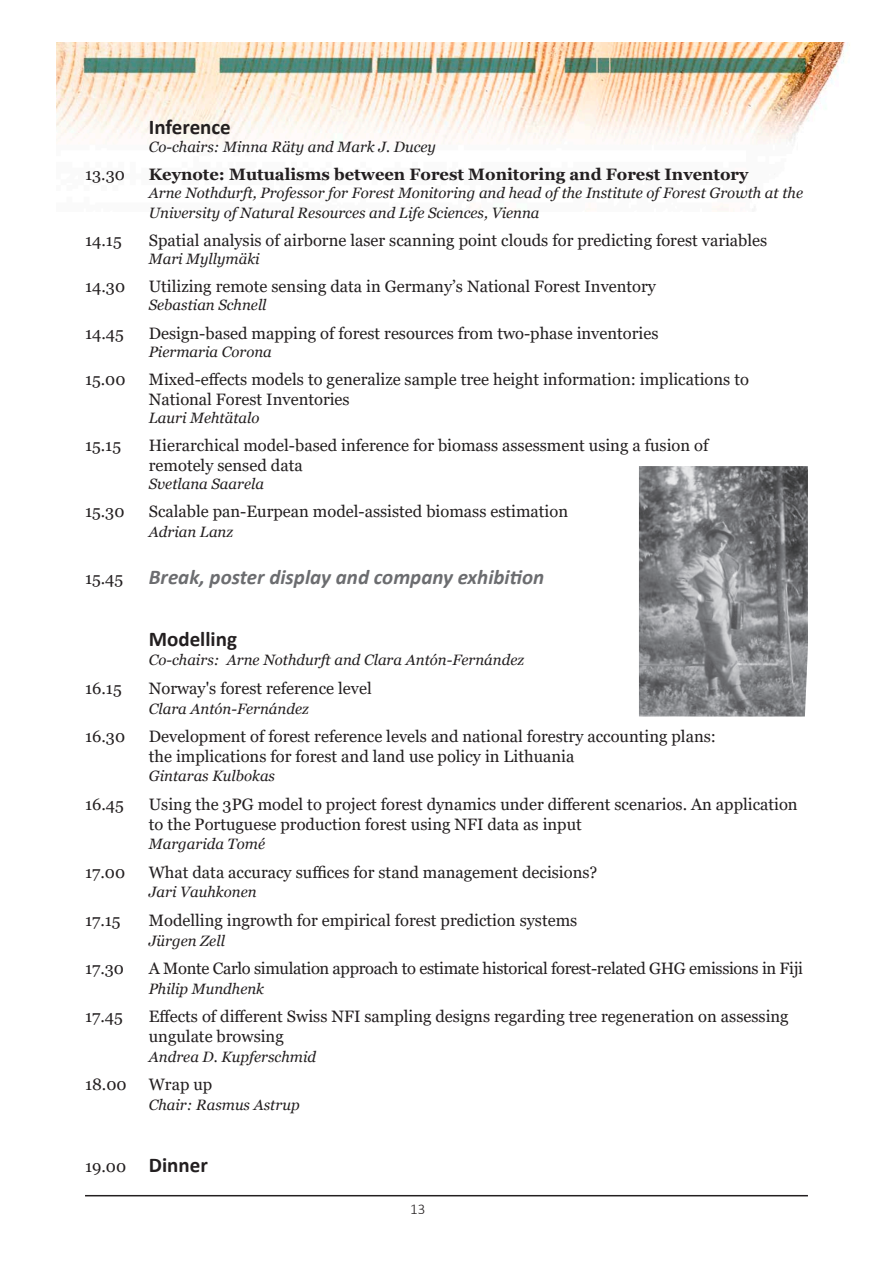
<style>
.page{position:relative;width:893px;height:1263px;background:#fff}
.page>*{position:absolute;margin:0;border:0;box-sizing:border-box;transform-origin:0 0}
.t1{font:italic 700 21px "Calibri";color:#6c6d70}
.t2{font:700 21px "Calibri";color:#231f20}
.t3{font:16.5px/19.8px "Georgia";color:#231f20}
.t4{font:16.5px "Georgia";letter-spacing:-.02em;color:#231f20}
.t5{font:700 16.5px "Georgia";color:#231f20}
.t6{font:italic 15px/19.8px "Georgia";color:#231f20}
.t7{font:300 15px "Calibri";color:#231f20}
.s1{font-family:"Georgia";font-weight:400;font-style:normal;font-size:16.5px;color:#231f20}
.s2{font-family:"Georgia";font-weight:400;font-size:16.5px}
</style>
<div class="page">
<hr style="left:85px;top:1195px;width:723px;height:1px;background:#231f20">
<img style="left:57px;top:43px;width:793px;height:102px">
<img style="left:639px;top:466px;width:169px;height:250px">
<p class="t2" style="left:149px;top:112px;width:84px">Inference</p>
<p class="t6" style="left:149px;top:137px;width:289px">Co-chairs: Minna Räty and Mark J. Ducey</p>
<p class="t3" style="left:85px;top:165px;width:41px">13.30</p>
<p class="t5" style="left:149px;top:164px;width:601px">Keynote: Mutualisms between Forest Monitoring and Forest Inventory</p>
<p class="t6" style="left:149px;top:183px;width:656px">Arne Nothdurft, Professor for Forest Monitoring and head of the Institute of Forest Growth at the<br>University of Natural Resources and Life Sciences, Vienna</p>
<p class="t3" style="left:85px;top:231px;width:38px">14.15</p>
<p class="t3" style="left:149px;top:231px;width:620px">Spatial analysis of airborne laser scanning point clouds for predicting forest variables</p>
<p class="t6" style="left:149px;top:249px;width:112px">Mari Myllymäki</p>
<p class="t3" style="left:85px;top:277px;width:42px">14.30</p>
<p class="t3" style="left:149px;top:277px;width:509px">Utilizing remote sensing data in Germany’s National Forest Inventory</p>
<p class="t6" style="left:149px;top:296px;width:119px">Sebastian Schnell</p>
<p class="t3" style="left:85px;top:324px;width:40px">14.45</p>
<p class="t3" style="left:149px;top:324px;width:511px">Design-based mapping of forest resources from two-phase inventories</p>
<p class="t6" style="left:149px;top:342px;width:125px">Piermaria Corona</p>
<p class="t3" style="left:85px;top:370px;width:42px">15.00</p>
<p class="t3" style="left:149px;top:370px;width:602px">Mixed-effects models to generalize sample tree height information: implications to<br>National Forest Inventories</p>
<p class="t6" style="left:149px;top:408px;width:112px">Lauri Mehtätalo</p>
<p class="t3" style="left:85px;top:436px;width:38px">15.15</p>
<p class="t3" style="left:149px;top:436px;width:561px">Hierarchical model-based inference for biomass assessment using a fusion of remotely sensed data</p>
<p class="t6" style="left:149px;top:474px;width:117px">Svetlana Saarela</p>
<p class="t3" style="left:85px;top:502px;width:41px">15.30</p>
<p class="t3" style="left:149px;top:502px;width:421px">Scalable pan-Eurpean model-assisted biomass estimation</p>
<p class="t6" style="left:149px;top:522px;width:86px">Adrian Lanz</p>
<p class="t1" style="left:85px;top:562px;width:461px"><span class="s1">15.45</span> Break, poster display and company exhibition</p>
<p class="t2" style="left:149px;top:624px;width:90px">Modelling</p>
<p class="t6" style="left:149px;top:650px;width:377px">Co-chairs: Arne Nothdurft and Clara Antón-Fernández</p>
<p class="t3" style="left:85px;top:678px;width:38px">16.15</p>
<p class="t3" style="left:149px;top:678px;width:224px">Norway's forest reference level</p>
<p class="t6" style="left:149px;top:698px;width:161px">Clara Antón-Fernández</p>
<p class="t3" style="left:85px;top:727px;width:42px">16.30</p>
<p class="t3" style="left:149px;top:727px;width:569px">Development of forest reference levels and national forestry accounting plans: the implications for forest and land use policy in Lithuania</p>
<p class="t6" style="left:149px;top:766px;width:128px">Gintaras Kulbokas</p>
<p class="t3" style="left:85px;top:794px;width:40px">16.45</p>
<p class="t3" style="left:149px;top:794px;width:650px">Using the 3PG model to project forest dynamics under different scenarios. An application to the Portuguese production forest using NFI data as input</p>
<p class="t6" style="left:149px;top:834px;width:118px">Margarida Tomé</p>
<p class="t3" style="left:85px;top:862px;width:42px">17.00</p>
<p class="t3" style="left:149px;top:862px;width:450px">What data accuracy suffices for stand management decisions?</p>
<p class="t6" style="left:149px;top:882px;width:109px">Jari Vauhkonen</p>
<p class="t3" style="left:85px;top:910px;width:37px">17.15</p>
<p class="t3" style="left:149px;top:910px;width:430px">Modelling ingrowth for empirical forest prediction systems</p>
<p class="t6" style="left:149px;top:931px;width:78px">Jürgen Zell</p>
<p class="t3" style="left:85px;top:959px;width:41px">17.30</p>
<p class="t4" style="left:149px;top:958px;width:656px">A Monte Carlo simulation approach to estimate historical forest-related GHG emissions in Fiji</p>
<p class="t6" style="left:149px;top:979px;width:117px">Philip Mundhenk</p>
<p class="t3" style="left:85px;top:1007px;width:39px">17.45</p>
<p class="t3" style="left:149px;top:1007px;width:641px">Effects of different Swiss NFI sampling designs regarding tree regeneration on assessing ungulate browsing</p>
<p class="t6" style="left:149px;top:1047px;width:169px">Andrea D. Kupferschmid</p>
<p class="t3" style="left:85px;top:1075px;width:43px">18.00</p>
<p class="t3" style="left:149px;top:1075px;width:65px">Wrap up</p>
<p class="t6" style="left:149px;top:1095px;width:152px">Chair: Rasmus Astrup</p>
<p class="t2" style="left:85px;top:1150px;width:124px"><span class="s2">19.00</span> Dinner</p>
<p class="t7" style="left:410px;top:1200px;width:17px">13</p>
</div>
